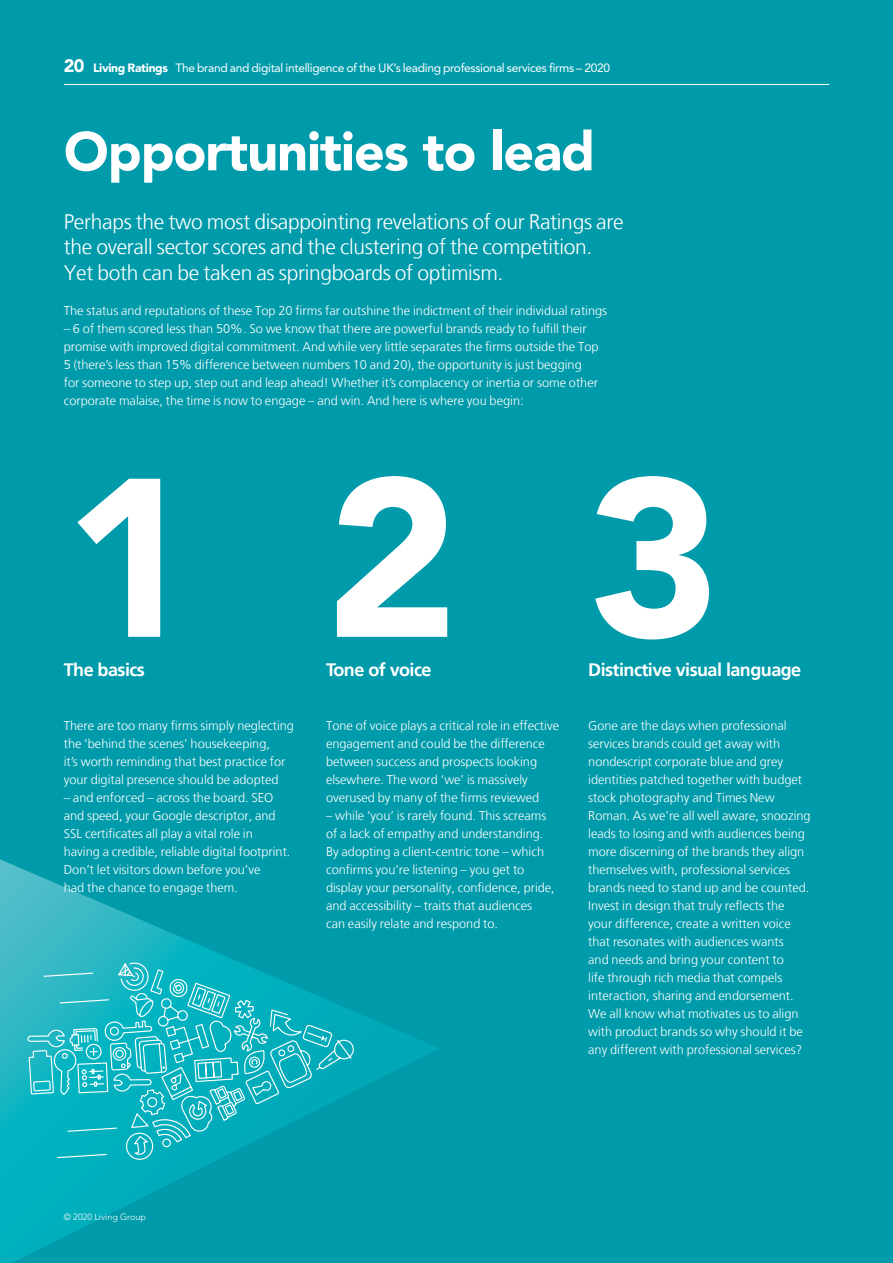
<style>
.page{position:relative;width:893px;height:1263px;background:#009baa}
.page>*{position:absolute;margin:0;border:0;box-sizing:border-box;transform-origin:0 0}
.t1{font:900 223.2px "Avenir";color:#fff}
.t2{font:900 54px "Avenir";letter-spacing:-.02em;color:#fff}
.t3{font:300 21px/25.5px "Frutiger LT";letter-spacing:-.015em;color:#fff}
.t4{font:700 18px "Frutiger LT";letter-spacing:-.03em;color:#fff}
.t5{font:300 12.75px/18px "Frutiger LT";color:#fff}
.t6{font:12px "Avenir";letter-spacing:-.025em;color:#fff}
.t7{font:300 9px "Avenir";color:#fff}
.s1{font-weight:900;font-size:18px}
.s2{font-weight:900}
</style>
<div class="page">
<svg style="left:0;top:859px;width:439px;height:404px"></svg>
<svg style="left:27px;top:961px;width:328px;height:200px"></svg>
<hr style="left:64px;top:84px;width:765px;height:1px;background:#fff">
<p class="t6" style="left:64px;top:61px;width:548px"><span class="s1">20</span> <span class="s2">Living Ratings</span> The brand and digital intelligence of the UK’s leading professional services firms – 2020</p>
<h2 class="t2" style="left:64px;top:119px;width:533px">Opportunities to lead</h2>
<h3 class="t3" style="left:64px;top:209px;width:561px">Perhaps the two most disappointing revelations of our Ratings are the overall sector scores and the clustering of the competition.<br>Yet both can be taken as springboards of optimism.</h3>
<p class="t5" style="left:64px;top:301px;width:545px">The status and reputations of these Top 20 firms far outshine the indictment of their individual ratings</p>
<p class="t5" style="left:64px;top:319px;width:536px">– 6 of them scored less than 50%. So we know that there are powerful brands ready to fulfill their promise with improved digital commitment. And while very little separates the firms outside the Top 5 (there’s less than 15% difference between numbers 10 and 20), the opportunity is just begging for someone to step up, step out and leap ahead! Whether it’s complacency or inertia or some other corporate malaise, the time is now to engage – and win. And here is where you begin:</p>
<h1 class="t1" style="left:64px;top:424px;width:134px">1</h1>
<h3 class="t4" style="left:64px;top:659px;width:83px">The basics</h3>
<p class="t5" style="left:64px;top:716px;width:232px">There are too many firms simply neglecting the ‘behind the scenes’ housekeeping,<br>it’s worth reminding that best practice for your digital presence should be adopted</p>
<p class="t5" style="left:64px;top:788px;width:228px">– and enforced – across the board. SEO and speed, your Google descriptor, and SSL certificates all play a vital role in having a credible, reliable digital footprint.<br>Don’t let visitors down before you’ve<br>had the chance to engage them.</p>
<h1 class="t1" style="left:326px;top:424px;width:134px">2</h1>
<h3 class="t4" style="left:326px;top:659px;width:107px">Tone of voice</h3>
<p class="t5" style="left:326px;top:716px;width:235px">Tone of voice plays a critical role in effective engagement and could be the difference between success and prospects looking elsewhere. The word ‘we’ is massively overused by many of the firms reviewed</p>
<p class="t5" style="left:326px;top:806px;width:230px">– while ‘you’ is rarely found. This screams of a lack of empathy and understanding.<br>By adopting a client-centric tone – which confirms you’re listening – you get to display your personality, confidence, pride, and accessibility – traits that audiences<br>can easily relate and respond to.</p>
<h1 class="t1" style="left:588px;top:424px;width:134px">3</h1>
<h3 class="t4" style="left:588px;top:659px;width:215px">Distinctive visual language</h3>
<p class="t5" style="left:588px;top:716px;width:224px">Gone are the days when professional services brands could get away with nondescript corporate blue and grey identities patched together with budget stock photography and Times New Roman. As we’re all well aware, snoozing leads to losing and with audiences being more discerning of the brands they align themselves with, professional services brands need to stand up and be counted.<br>Invest in design that truly reflects the your difference, create a written voice that resonates with audiences wants<br>and needs and bring your content to<br>life through rich media that compels interaction, sharing and endorsement.<br>We all know what motivates us to align with product brands so why should it be any different with professional services?</p>
<p class="t7" style="left:64px;top:1211px;width:84px">© 2020 Living Group</p>
</div>
